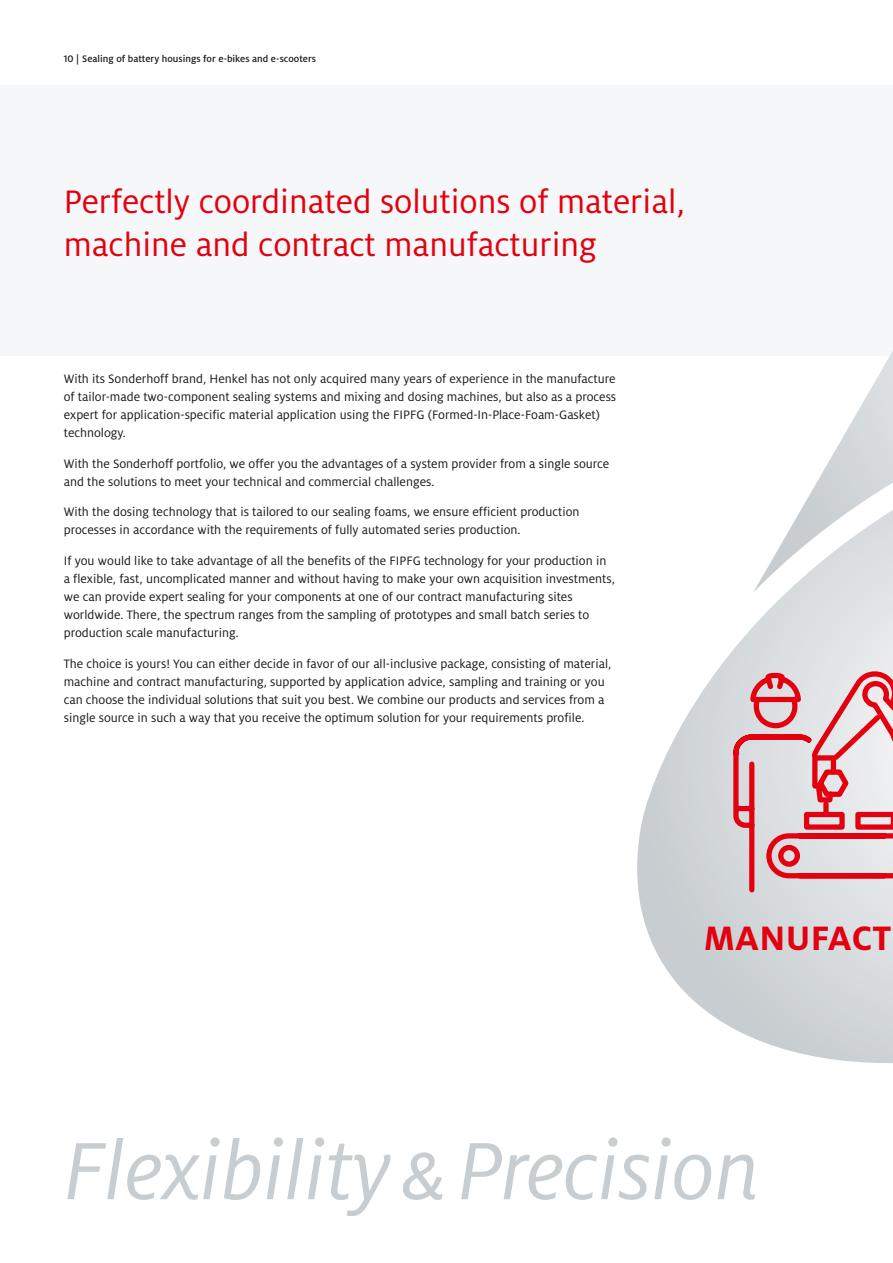
<style>
.page{position:relative;width:893px;height:1263px;background:#fff}
.page>*{position:absolute;margin:0;border:0;box-sizing:border-box;transform-origin:0 0}
.t1{font:italic 90px "Henkel Milo";color:#c7cdd0}
.t2{font:700 37.5px "Henkel Milo";letter-spacing:.01em;color:#e3000f}
.t3{font:36px/43.2px "Henkel Milo";color:#e3000f}
.t4{font:13.5px/18px "Henkel Milo";color:#1a1a18}
.t5{font:500 10.5px "Henkel Milo";color:#1a1a18}
</style>
<div class="page">
<div style="left:0;top:85px;width:893px;height:270px;background:#f6f7f8"></div>
<svg style="left:801px;top:351px;width:92px;height:159px"></svg>
<svg style="left:637px;top:510px;width:256px;height:553px"></svg>
<svg style="left:731px;top:664px;width:162px;height:231px;background:#e0b5b9"></svg>
<p class="t5" style="left:64px;top:53px;width:254px">10 | Sealing of battery housings for e-bikes and e-scooters</p>
<h3 class="t3" style="left:64px;top:180px;width:623px">Perfectly coordinated solutions of material, machine and contract manufacturing</h3>
<p class="t4" style="left:64px;top:370px;width:554px">With its Sonderhoff brand, Henkel has not only acquired many years of experience in the manufacture of tailor-made two-component sealing systems and mixing and dosing machines, but also as a process expert for application-specific material application using the FIPFG (Formed-In-Place-Foam-Gasket) technology.</p>
<p class="t4" style="left:64px;top:454px;width:547px">With the Sonderhoff portfolio, we offer you the advantages of a system provider from a single source and the solutions to meet your technical and commercial challenges.</p>
<p class="t4" style="left:64px;top:503px;width:517px">With the dosing technology that is tailored to our sealing foams, we ensure efficient production processes in accordance with the requirements of fully automated series production.</p>
<p class="t4" style="left:64px;top:552px;width:553px">If you would like to take advantage of all the benefits of the FIPFG technology for your production in a flexible, fast, uncomplicated manner and without having to make your own acquisition investments, we can provide expert sealing for your components at one of our contract manufacturing sites worldwide. There, the spectrum ranges from the sampling of prototypes and small batch series to production scale manufacturing.</p>
<p class="t4" style="left:64px;top:655px;width:549px">The choice is yours! You can either decide in favor of our all-inclusive package, consisting of material, machine and contract manufacturing, supported by application advice, sampling and training or you can choose the individual solutions that suit you best. We combine our products and services from a single source in such a way that you receive the optimum solution for your requirements profile.</p>
<h2 class="t2" style="left:703px;top:917px;width:190px">MANUFACT</h2>
<h1 class="t1" style="left:64px;top:1121px;width:698px">Flexibility &amp; Precision</h1>
</div>
